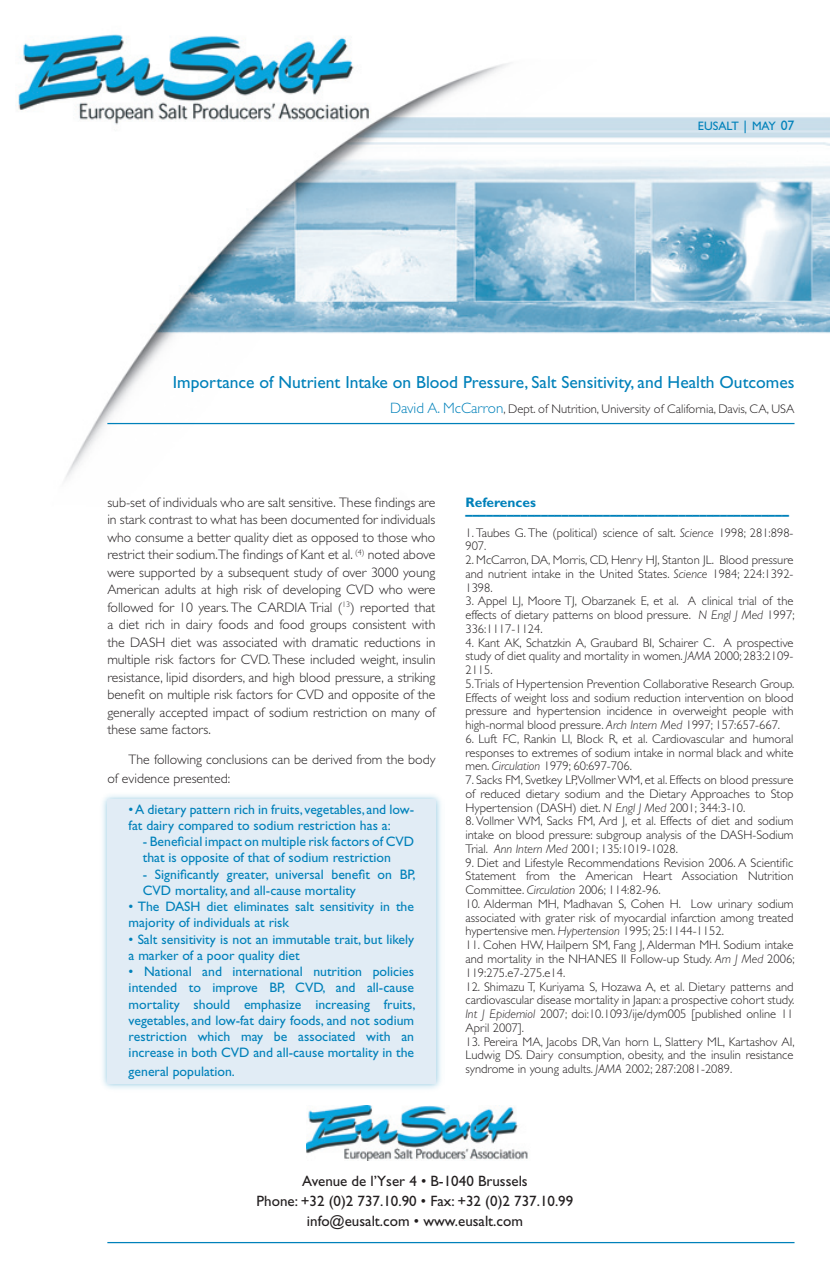
<style>
.page{position:relative;width:830px;height:1276px;background:#fff}
.page>*{position:absolute;margin:0;border:0;box-sizing:border-box;transform-origin:0 0}
.t1{font:17.5px "Gill Sans";color:#0081ba}
.t2{font:15px/20px "Gill Sans";color:#231f20;text-align:center}
.t3{font:300 13.75px/17.5px "Gill Sans";color:#231f20;text-align:justify}
.t4{font:13.75px/16.2px "Gill Sans";color:#0081ba}
.t5{font:700 13.75px/12.5px "Gill Sans";color:#0081ba}
.t6{font:300 12.5px/13.8px "Gill Sans";color:#231f20;text-align:justify}
.t7{font:12.25px "Gill Sans";color:#0081ba}
.s1{font-size:13.75px}
.s2{font-size:15px;color:#0081ba}
.s3{font-style:italic}
</style>
<div class="page">
<img style="left:306px;top:1105px;width:222px;height:55px">
<img style="left:15px;top:34px;width:814px;height:446px">
<hr style="left:107px;top:1242px;width:687px;height:1px;background:#0081ba">
<div style="left:98px;top:790px;width:347px;height:302px;background:#0081ba;opacity:.45"></div>
<div style="left:107px;top:799px;width:328px;height:284px;background:#e1ecf5"></div>
<hr style="left:107px;top:423px;width:687px;height:1px;background:#0081ba">
<p class="t7" style="left:697px;top:119px;width:98px">EUSALT <span class="s1">|</span> MAY <span class="s1">07</span></p>
<h1 class="t1" style="left:173px;top:372px;width:622px">Importance of Nutrient Intake on Blood Pressure, Salt Sensitivity, and Health Outcomes</h1>
<p class="t6" style="left:390px;top:401px;width:406px"><span class="s2">David A. McCarron</span>, Dept. of Nutrition, University of California, Davis, CA, USA</p>
<p class="t3" style="left:107px;top:493px;width:329px">sub-set of individuals who are salt sensitive. These findings are in stark contrast to what has been documented for individuals who consume a better quality diet as opposed to those who restrict their sodium.The findings of Kant et al. <sup>(4)</sup> noted above were supported by a subsequent study of over 3000 young American adults at high risk of developing CVD who were followed for 10 years. The CARDIA Trial (<sup>13</sup>) reported that a diet rich in dairy foods and food groups consistent with the DASH diet was associated with dramatic reductions in multiple risk factors for CVD. These included weight, insulin resistance, lipid disorders, and high blood pressure, a striking benefit on multiple risk factors for CVD and opposite of the generally accepted impact of sodium restriction on many of these same factors.</p>
<p class="t3" style="left:107px;top:750px;width:329px;line-height:18.8px;text-indent:21px">The following conclusions can be derived from the body of evidence presented:</p>
<p class="t4" style="left:129px;top:801px;width:287px">• A dietary pattern rich in fruits, vegetables, and low&shy;fat dairy compared to sodium restriction has a:</p>
<p class="t4" style="left:143px;top:833px;width:273px">- Beneficial impact on multiple risk factors of CVD that is opposite of that of sodium restriction</p>
<p class="t4" style="left:143px;top:866px;width:274px">- Significantly greater, universal benefit on BP,<br>CVD mortality, and all-cause mortality</p>
<p class="t4" style="left:129px;top:898px;width:287px">• The DASH diet eliminates salt sensitivity in the majority of individuals at risk</p>
<p class="t4" style="left:129px;top:931px;width:287px">• Salt sensitivity is not an immutable trait, but likely a marker of a poor quality diet</p>
<p class="t4" style="left:129px;top:963px;width:288px;text-align:justify">• National and international nutrition policies intended to improve BP, CVD, and all-cause mortality should emphasize increasing fruits, vegetables, and low-fat dairy foods, and not sodium restriction which may be associated with an increase in both CVD and all-cause mortality in the</p>
<p class="t4" style="left:129px;top:1063px;width:108px">general population.</p>
<p class="t5" style="left:465px;top:496px;width:325px">References –––––––––––––––––––––––––––––––––––––––––––––––</p>
<p class="t6" style="left:465px;top:525px;width:329px">1. Taubes G. The (political) science of salt. <span class="s3">Science</span> 1998; 281:898-<br>907.</p>
<p class="t6" style="left:465px;top:553px;width:329px">2. McCarron, DA, Morris, CD, Henry HJ, Stanton JL. Blood pressure and nutrient intake in the United States. <span class="s3">Science</span> 1984; 224:1392- 1398.</p>
<p class="t6" style="left:465px;top:594px;width:330px">3. Appel LJ, Moore TJ, Obarzanek E, et al. A clinical trial of the effects of dietary patterns on blood pressure. <span class="s3">N Engl J Med</span> 1997; 336:1117-1124.</p>
<p class="t6" style="left:465px;top:635px;width:330px;text-align:left">4. Kant AK, Schatzkin A, Graubard BI, Schairer C. A prospective study of diet quality and mortality in women. <span class="s3">JAMA</span> 2000; 283:2109- 2115.<br>5.Trials of Hypertension Prevention Collaborative Research Group.<br>Effects of weight loss and sodium reduction intervention on blood pressure and hypertension incidence in overweight people with high-normal blood pressure. <span class="s3">Arch Intern Med</span> 1997; 157:657-667.</p>
<p class="t6" style="left:465px;top:732px;width:329px">6. Luft FC, Rankin LI, Block R, et al. Cardiovascular and humoral responses to extremes of sodium intake in normal black and white men. <span class="s3">Circulation</span> 1979; 60:697-706.</p>
<p class="t6" style="left:465px;top:773px;width:329px">7. Sacks FM, Svetkey LP,Vollmer WM, et al. Effects on blood pressure of reduced dietary sodium and the Dietary Approaches to Stop Hypertension (DASH) diet. <span class="s3">N Engl J Med</span> 2001; 344:3-10.</p>
<p class="t6" style="left:465px;top:814px;width:329px">8. Vollmer WM, Sacks FM, Ard J, et al. Effects of diet and sodium intake on blood pressure: subgroup analysis of the DASH-Sodium Trial. <span class="s3">Ann Intern Med</span> 2001; 135:1019-1028.</p>
<p class="t6" style="left:465px;top:855px;width:329px">9. Diet and Lifestyle Recommendations Revision 2006. A Scientific Statement from the American Heart Association Nutrition Committee. <span class="s3">Circulation</span> 2006; 114:82-96.</p>
<p class="t6" style="left:465px;top:897px;width:329px">10. Alderman MH, Madhavan S, Cohen H. Low urinary sodium associated with grater risk of myocardial infarction among treated hypertensive men. <span class="s3">Hypertension</span> 1995; 25:1144-1152.</p>
<p class="t6" style="left:465px;top:938px;width:330px">11. Cohen HW, Hailpern SM, Fang J, Alderman MH. Sodium intake and mortality in the NHANES II Follow-up Study. <span class="s3">Am J Med</span> 2006; 119:275.e7-275.e14.</p>
<p class="t6" style="left:465px;top:979px;width:330px">12. Shimazu T, Kuriyama S, Hozawa A, et al. Dietary patterns and cardiovascular disease mortality in Japan: a prospective cohort study.<br><span class="s3">Int J Epidemiol</span> 2007; doi:10.1093/ije/dym005 [published online 11<br>April 2007].</p>
<p class="t6" style="left:465px;top:1034px;width:330px">13. Pereira MA, Jacobs DR, Van horn L, Slattery ML, Kartashov AI, Ludwig DS. Dairy consumption, obesity, and the insulin resistance syndrome in young adults. <span class="s3">JAMA</span> 2002; 287:2081-2089.</p>
<p class="t2" style="left:256px;top:1170px;width:318px">Avenue de l’Yser 4 • B-1040 Brussels<br>Phone: +32 (0)2 737.10.90 • Fax: +32 (0)2 737.10.99 info@eusalt.com • www.eusalt.com</p>
</div>
